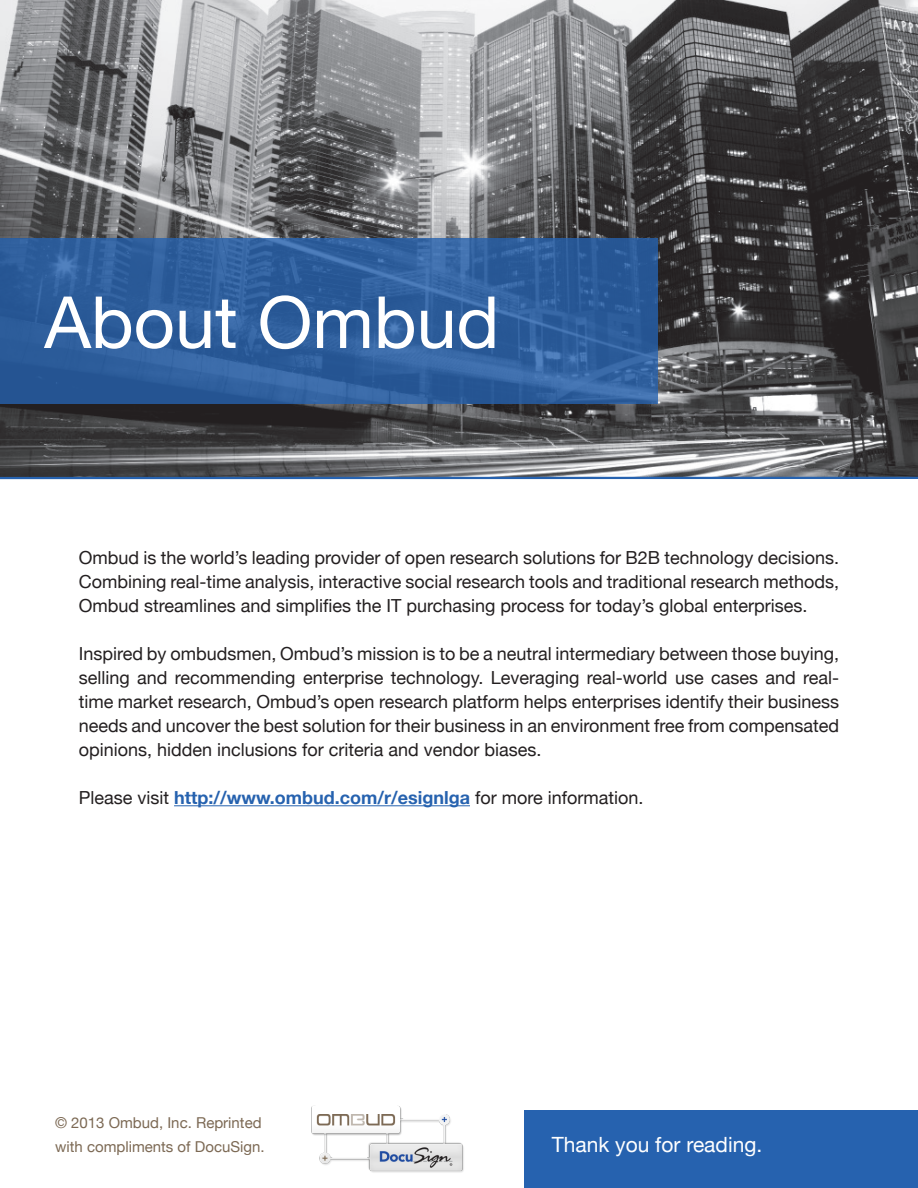
<style>
.page{position:relative;width:918px;height:1188px;background:#fff}
.page>*{position:absolute;margin:0;border:0;box-sizing:border-box;transform-origin:0 0}
.Cover_Copy{font:72px "Helvetica Neue";color:#fff}
.Cover_Copy-2{font:21px "Helvetica Neue";color:#fff}
.Cover_Copy-3{font:18px/24px "Helvetica Neue";color:#231f20;text-align:justify}
.Cover_Copy-4{font:700 18px "Helvetica Neue";color:#2662af}
.Cover_Copy-5{font:15px/24px "Helvetica Neue";color:#7c6954}
.s1{font-weight:400;color:#231f20}
</style>
<div class="page">
<img style="left:0;top:0;width:918px;height:477px">
<hr style="left:174px;top:805px;width:296px;height:1px;background:#2662af">
<svg style="left:0;top:239px;width:657px;height:165px;background:#2e5e9c"></svg>
<hr style="left:0;top:477px;width:918px;height:2px;background:#2662af">
<div style="left:524px;top:1111px;width:394px;height:77px;background:#2662af"></div>
<img style="left:311px;top:1106px;width:153px;height:67px">
<p class="Cover_Copy" style="left:44px;top:261px;width:456px">About Ombud</p>
<p class="Cover_Copy-3" style="left:79px;top:544px;width:762px">Ombud is the world’s leading provider of open research solutions for B2B technology decisions.<br>Combining real-time analysis, interactive social research tools and traditional research methods, Ombud streamlines and simplifies the IT purchasing process for today’s global enterprises.</p>
<p class="Cover_Copy-3" style="left:79px;top:640px;width:762px">Inspired by ombudsmen, Ombud’s mission is to be a neutral intermediary between those buying, selling and recommending enterprise technology. Leveraging real-world use cases and real&shy;time market research, Ombud’s open research platform helps enterprises identify their business needs and uncover the best solution for their business in an environment free from compensated opinions, hidden inclusions for criteria and vendor biases.</p>
<p class="Cover_Copy-4" style="left:79px;top:781px;width:566px"><span class="s1">Please visit</span> http://www.ombud.com/r/esignlga <span class="s1">for more information.</span></p>
<p class="Cover_Copy-5" style="left:55px;top:1110px;width:211px">© 2013 Ombud, Inc. Reprinted with compliments of DocuSign.</p>
<p class="Cover_Copy-2" style="left:552px;top:1127px;width:212px">Thank you for reading.</p>
</div>
